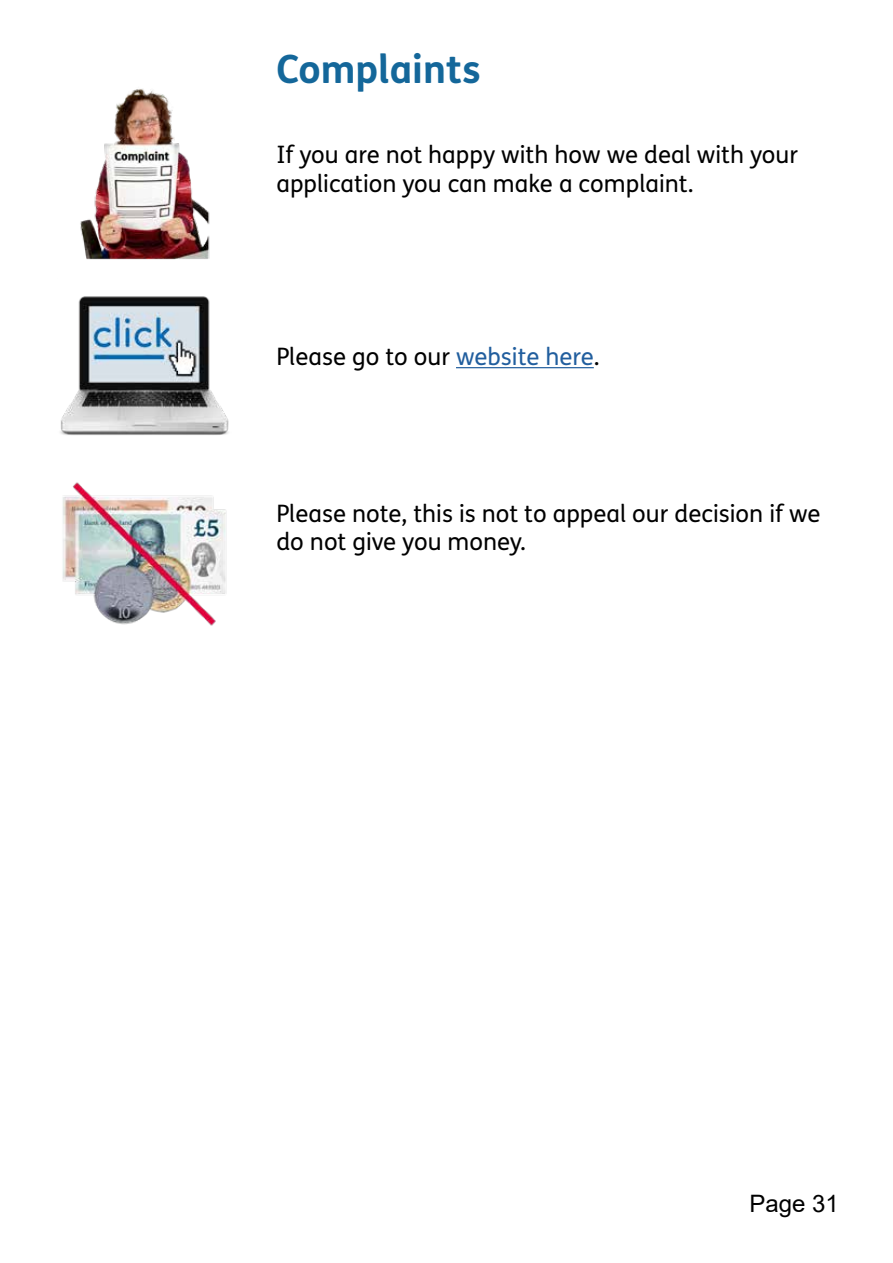
<style>
.page{position:relative;width:893px;height:1263px;background:#fff}
.page>*{position:absolute;margin:0;border:0;box-sizing:border-box;transform-origin:0 0}
.t1{font:700 39px "FS Me Pro";color:#14679a}
.t2{font:24px/28.8px "FS Me Pro";color:#000}
.t3{font:24px "Arial";color:#000}
.s1{color:#215e9e}
</style>
<div class="page">
<hr style="left:456px;top:367px;width:138px;height:1px;background:#215e9e">
<img style="left:80px;top:89px;width:130px;height:170px">
<img style="left:60px;top:296px;width:169px;height:139px">
<img style="left:62px;top:482px;width:165px;height:144px">
<h1 class="t1" style="left:276px;top:39px;width:206px">Complaints</h1>
<p class="t2" style="left:276px;top:140px;width:523px">If you are not happy with how we deal with your application you can make a complaint.</p>
<p class="t2" style="left:276px;top:342px;width:325px">Please go to our <span class="s1">website here</span>.</p>
<p class="t2" style="left:276px;top:498px;width:546px">Please note, this is not to appeal our decision if we do not give you money.</p>
<p class="t3" style="left:749px;top:1187px;width:91px">Page 31</p>
</div>
